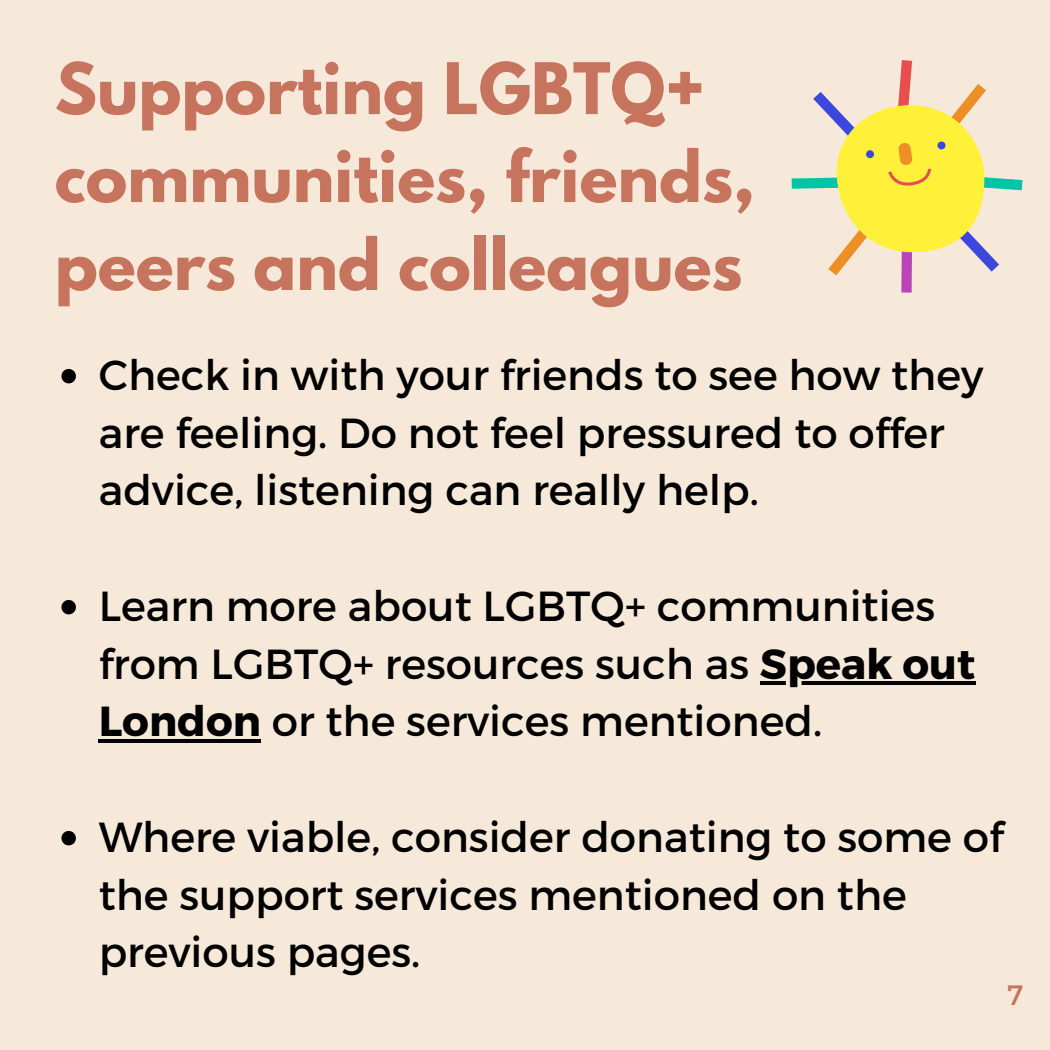
<style>
.page{position:relative;width:1050px;height:1050px;background:#f6e9da}
.page>*{position:absolute;margin:0;border:0;box-sizing:border-box;transform-origin:0 0}
.t1{font:700 63px/87.9px "League Spartan";color:#c7745e}
.t2{font:42px/57.8px "Montserrat";color:#000}
.t3{font:28px "Montserrat";color:#c7745e}
.s1{font-weight:700}
</style>
<div class="page">
<svg style="left:61px;top:369px;width:15px;height:14px"></svg>
<svg style="left:61px;top:600px;width:15px;height:14px"></svg>
<hr style="left:760px;top:681px;width:215px;height:4px;background:#000">
<hr style="left:99px;top:739px;width:162px;height:4px;background:#000">
<svg style="left:61px;top:831px;width:15px;height:14px"></svg>
<div style="left:901px;top:237px;width:11px;height:55px;background:#ba45b7"></div>
<svg style="left:792px;top:60px;width:230px;height:215px"></svg>
<p class="t1" style="left:55px;top:53px;width:702px">Supporting LGBTQ+ communities, friends, peers and colleagues</p>
<p class="t2" style="left:99px;top:344px;width:886px">Check in with your friends to see how they are feeling. Do not feel pressured to offer advice, listening can really help.</p>
<p class="t2" style="left:99px;top:575px;width:878px">Learn more about LGBTQ+ communities from LGBTQ+ resources such as <span class="s1">Speak out<br>London</span> or the services mentioned.</p>
<p class="t2" style="left:99px;top:806px;width:906px">Where viable, consider donating to some of the support services mentioned on the previous pages.</p>
<p class="t3" style="left:1007px;top:977px;width:17px">7</p>
</div>
